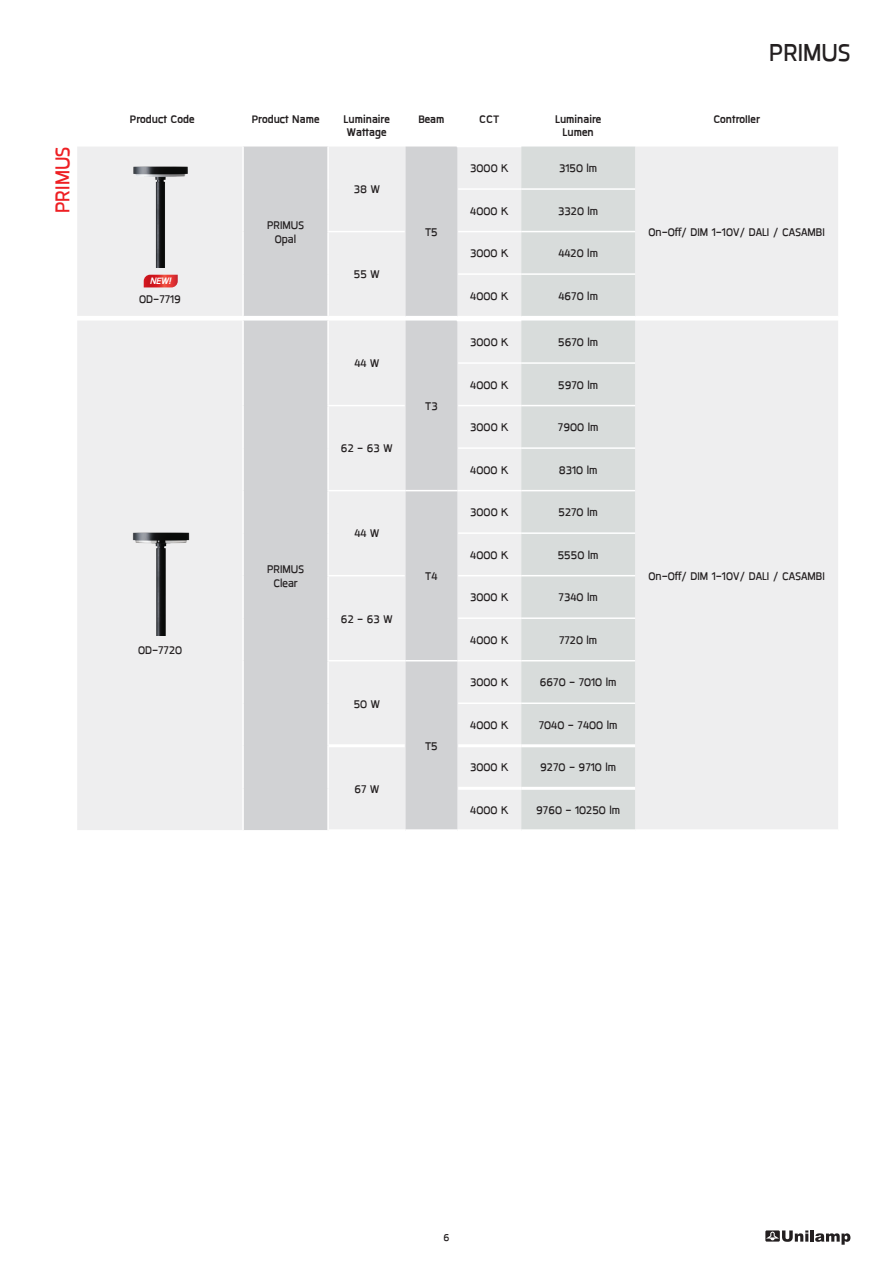
<style>
.page{position:relative;width:893px;height:1263px;background:#fff}
.page>*{position:absolute;margin:0;border:0;box-sizing:border-box;transform-origin:0 0}
.t1{font:33px "Unilamp New";color:#231f20}
.t2{font:27px "Unilamp New";color:#ee1f23}
.t3{font:15px/13.5px "Unilamp New";color:#231f20;text-align:center}
.t4{font:700 15px/13.5px "Unilamp New";color:#231f20}
.t5{font:13.5px "Unilamp New";color:#231f20}
.t6{font:italic 700 12.6px "Unilamp New";color:#fff}
</style>
<div class="page">
<svg style="left:765px;top:1230px;width:15px;height:11px"></svg>
<svg style="left:770px;top:1231px;width:5px;height:9px"></svg>
<svg style="left:769px;top:1232px;width:6px;height:5px"></svg>
<svg style="left:782px;top:1230px;width:26px;height:12px"></svg>
<hr style="left:810px;top:1230px;width:4px;height:11px;background:#231f20">
<svg style="left:815px;top:1233px;width:35px;height:12px"></svg>
<div style="left:77px;top:147px;width:761px;height:169px;background:#eeeeef"></div>
<svg style="left:244px;top:147px;width:213px;height:169px;background:#dbdcdd"></svg>
<div style="left:521px;top:147px;width:114px;height:169px;background:#d8dcdb"></div>
<hr style="left:458px;top:188px;width:63px;height:2px;background:#fff">
<hr style="left:327px;top:231px;width:78px;height:1px;background:#fff">
<hr style="left:458px;top:231px;width:63px;height:1px;background:#fff">
<hr style="left:458px;top:273px;width:63px;height:2px;background:#fff">
<hr style="left:242px;top:147px;width:2px;height:42px;background:#fff">
<hr style="left:327px;top:147px;width:2px;height:42px;background:#fff">
<hr style="left:242px;top:189px;width:2px;height:43px;background:#fff">
<hr style="left:327px;top:189px;width:2px;height:42px;background:#fff">
<hr style="left:242px;top:232px;width:2px;height:42px;background:#fff">
<hr style="left:327px;top:232px;width:2px;height:42px;background:#fff">
<hr style="left:242px;top:274px;width:2px;height:42px;background:#fff">
<hr style="left:327px;top:274px;width:2px;height:42px;background:#fff">
<hr style="left:521px;top:188px;width:114px;height:2px;background:#fff">
<hr style="left:521px;top:231px;width:114px;height:1px;background:#fff">
<hr style="left:521px;top:273px;width:114px;height:2px;background:#fff">
<div style="left:77px;top:320px;width:761px;height:510px;background:#eeeeef"></div>
<svg style="left:244px;top:320px;width:213px;height:510px;background:#dbdcdd"></svg>
<div style="left:521px;top:320px;width:114px;height:509px;background:#d8dcdb"></div>
<hr style="left:457px;top:320px;width:64px;height:1px;background:#fff">
<hr style="left:458px;top:362px;width:63px;height:2px;background:#fff">
<hr style="left:327px;top:405px;width:78px;height:1px;background:#fff">
<hr style="left:458px;top:405px;width:63px;height:1px;background:#fff">
<hr style="left:458px;top:447px;width:63px;height:2px;background:#fff">
<hr style="left:327px;top:490px;width:78px;height:1px;background:#fff">
<hr style="left:405px;top:490px;width:52px;height:1px;background:#fff">
<hr style="left:457px;top:490px;width:64px;height:1px;background:#fff">
<hr style="left:458px;top:532px;width:63px;height:2px;background:#fff">
<hr style="left:327px;top:575px;width:78px;height:1px;background:#fff">
<hr style="left:458px;top:575px;width:63px;height:1px;background:#fff">
<hr style="left:458px;top:617px;width:63px;height:2px;background:#fff">
<hr style="left:327px;top:660px;width:78px;height:1px;background:#fff">
<hr style="left:405px;top:660px;width:52px;height:1px;background:#fff">
<hr style="left:457px;top:660px;width:64px;height:1px;background:#fff">
<hr style="left:458px;top:702px;width:63px;height:2px;background:#fff">
<hr style="left:242px;top:320px;width:2px;height:43px;background:#fff">
<hr style="left:327px;top:320px;width:2px;height:43px;background:#fff">
<hr style="left:242px;top:363px;width:2px;height:43px;background:#fff">
<hr style="left:327px;top:363px;width:2px;height:42px;background:#fff">
<hr style="left:242px;top:406px;width:2px;height:42px;background:#fff">
<hr style="left:327px;top:406px;width:2px;height:42px;background:#fff">
<hr style="left:242px;top:448px;width:2px;height:43px;background:#fff">
<hr style="left:327px;top:448px;width:2px;height:42px;background:#fff">
<hr style="left:242px;top:491px;width:2px;height:42px;background:#fff">
<hr style="left:327px;top:491px;width:2px;height:42px;background:#fff">
<hr style="left:242px;top:533px;width:2px;height:43px;background:#fff">
<hr style="left:327px;top:533px;width:2px;height:42px;background:#fff">
<hr style="left:242px;top:576px;width:2px;height:42px;background:#fff">
<hr style="left:327px;top:576px;width:2px;height:42px;background:#fff">
<hr style="left:242px;top:618px;width:2px;height:43px;background:#fff">
<hr style="left:327px;top:618px;width:2px;height:42px;background:#fff">
<hr style="left:242px;top:661px;width:2px;height:42px;background:#fff">
<hr style="left:327px;top:661px;width:2px;height:42px;background:#fff">
<hr style="left:242px;top:703px;width:2px;height:43px;background:#fff">
<hr style="left:327px;top:703px;width:2px;height:43px;background:#fff">
<hr style="left:242px;top:746px;width:2px;height:42px;background:#fff">
<hr style="left:327px;top:746px;width:2px;height:42px;background:#fff">
<hr style="left:242px;top:788px;width:2px;height:42px;background:#fff">
<hr style="left:327px;top:788px;width:2px;height:42px;background:#fff">
<hr style="left:521px;top:362px;width:114px;height:2px;background:#fff">
<hr style="left:521px;top:405px;width:114px;height:1px;background:#fff">
<hr style="left:521px;top:447px;width:114px;height:2px;background:#fff">
<hr style="left:521px;top:490px;width:114px;height:1px;background:#fff">
<hr style="left:521px;top:532px;width:114px;height:2px;background:#fff">
<hr style="left:521px;top:575px;width:114px;height:1px;background:#fff">
<hr style="left:521px;top:617px;width:114px;height:2px;background:#fff">
<hr style="left:521px;top:660px;width:114px;height:1px;background:#fff">
<hr style="left:521px;top:702px;width:114px;height:2px;background:#fff">
<hr style="left:329px;top:744px;width:76px;height:3px;background:#fff">
<hr style="left:329px;top:829px;width:76px;height:3px;background:#fff">
<hr style="left:458px;top:744px;width:63px;height:3px;background:#fff">
<hr style="left:521px;top:744px;width:114px;height:3px;background:#fff">
<hr style="left:458px;top:787px;width:63px;height:3px;background:#fff">
<hr style="left:521px;top:787px;width:114px;height:3px;background:#fff">
<hr style="left:405px;top:829px;width:52px;height:3px;background:#fff">
<hr style="left:457px;top:829px;width:64px;height:3px;background:#fff">
<hr style="left:521px;top:829px;width:114px;height:3px;background:#fff">
<hr style="left:635px;top:829px;width:203px;height:3px;background:#fff">
<img style="left:122px;top:158px;width:78px;height:110px">
<img style="left:118px;top:524px;width:85px;height:111px">
<svg style="left:144px;top:275px;width:34px;height:12px"></svg>
<h2 class="t2" style="left:47px;top:213px;width:68px;rotate:-90deg">PRIMUS</h2>
<h1 class="t1" style="left:769px;top:34px;width:83px">PRIMUS</h1>
<p class="t4" style="left:130px;top:112px;width:66px">Product Code</p>
<p class="t4" style="left:252px;top:112px;width:69px">Product Name</p>
<p class="t4" style="left:344px;top:112px;width:48px">Luminaire<br>Wattage</p>
<p class="t4" style="left:418px;top:112px;width:28px">Beam</p>
<p class="t4" style="left:479px;top:112px;width:22px">CCT</p>
<p class="t4" style="left:555px;top:112px;width:48px;text-align:center">Luminaire<br>Lumen</p>
<p class="t4" style="left:713px;top:112px;width:48px">Controller</p>
<p class="t3" style="left:354px;top:183px;width:27px">38 W</p>
<p class="t3" style="left:470px;top:162px;width:40px">3000 K</p>
<p class="t3" style="left:559px;top:162px;width:40px">3150 lm</p>
<p class="t3" style="left:470px;top:204px;width:40px">4000 K</p>
<p class="t3" style="left:558px;top:204px;width:42px">3320 lm</p>
<p class="t6" style="left:150px;top:274px;width:23px">NEW!</p>
<p class="t3" style="left:139px;top:293px;width:43px">OD-7719</p>
<p class="t3" style="left:138px;top:644px;width:46px">OD-7720</p>
<p class="t3" style="left:267px;top:219px;width:38px">PRIMUS<br>Opal</p>
<p class="t3" style="left:267px;top:563px;width:38px">PRIMUS<br>Clear</p>
<p class="t3" style="left:354px;top:268px;width:27px">55 W</p>
<p class="t3" style="left:354px;top:357px;width:26px">44 W</p>
<p class="t3" style="left:341px;top:442px;width:53px">62 - 63 W</p>
<p class="t3" style="left:354px;top:527px;width:26px">44 W</p>
<p class="t3" style="left:341px;top:612px;width:53px">62 - 63 W</p>
<p class="t3" style="left:354px;top:697px;width:28px">50 W</p>
<p class="t3" style="left:354px;top:782px;width:26px">67 W</p>
<p class="t3" style="left:425px;top:225px;width:14px">T5</p>
<p class="t3" style="left:425px;top:399px;width:14px">T3</p>
<p class="t3" style="left:425px;top:569px;width:14px">T4</p>
<p class="t3" style="left:425px;top:739px;width:14px">T5</p>
<p class="t3" style="left:470px;top:247px;width:40px">3000 K</p>
<p class="t3" style="left:558px;top:247px;width:41px">4420 lm</p>
<p class="t3" style="left:470px;top:289px;width:40px">4000 K</p>
<p class="t3" style="left:558px;top:289px;width:41px">4670 lm</p>
<p class="t3" style="left:470px;top:336px;width:40px">3000 K</p>
<p class="t3" style="left:558px;top:336px;width:42px">5670 lm</p>
<p class="t3" style="left:470px;top:378px;width:40px">4000 K</p>
<p class="t3" style="left:558px;top:378px;width:42px">5970 lm</p>
<p class="t3" style="left:470px;top:421px;width:40px">3000 K</p>
<p class="t3" style="left:558px;top:421px;width:42px">7900 lm</p>
<p class="t3" style="left:470px;top:463px;width:40px">4000 K</p>
<p class="t3" style="left:559px;top:463px;width:40px">8310 lm</p>
<p class="t3" style="left:470px;top:506px;width:40px">3000 K</p>
<p class="t3" style="left:558px;top:506px;width:41px">5270 lm</p>
<p class="t3" style="left:470px;top:548px;width:40px">4000 K</p>
<p class="t3" style="left:558px;top:548px;width:42px">5550 lm</p>
<p class="t3" style="left:470px;top:591px;width:40px">3000 K</p>
<p class="t3" style="left:559px;top:591px;width:41px">7340 lm</p>
<p class="t3" style="left:470px;top:633px;width:40px">4000 K</p>
<p class="t3" style="left:559px;top:633px;width:40px">7720 lm</p>
<p class="t3" style="left:470px;top:676px;width:40px">3000 K</p>
<p class="t3" style="left:540px;top:676px;width:78px">6670 - 7010 lm</p>
<p class="t3" style="left:470px;top:718px;width:40px">4000 K</p>
<p class="t3" style="left:539px;top:718px;width:80px">7040 - 7400 lm</p>
<p class="t3" style="left:470px;top:761px;width:40px">3000 K</p>
<p class="t3" style="left:540px;top:761px;width:77px">9270 - 9710 lm</p>
<p class="t3" style="left:470px;top:803px;width:40px">4000 K</p>
<p class="t3" style="left:536px;top:803px;width:86px">9760 - 10250 lm</p>
<p class="t3" style="left:648px;top:225px;width:178px">On-Off/ DIM 1-10V/ DALI / CASAMBI</p>
<p class="t3" style="left:648px;top:569px;width:178px">On-Off/ DIM 1-10V/ DALI / CASAMBI</p>
<p class="t5" style="left:443px;top:1230px;width:8px">6</p>
</div>
